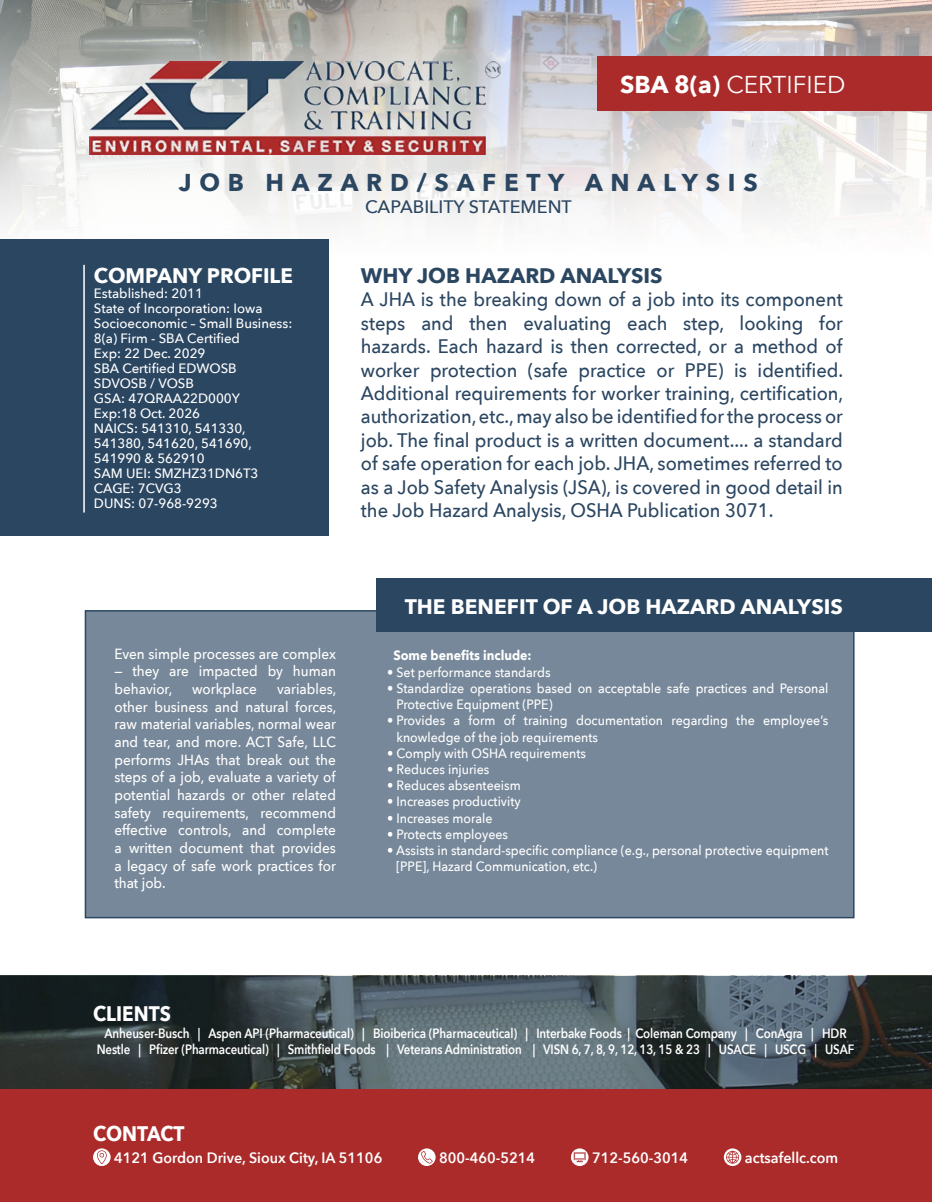
<style>
.page{position:relative;width:932px;height:1202px;background:#fff}
.page>*{position:absolute;margin:0;border:0;box-sizing:border-box;transform-origin:0 0}
.t1{font:700 24.3px "Avenir Next";letter-spacing:.32em;color:#2b4661}
.t2{font:24.3px "Avenir Next";color:#fff}
.t3{font:700 21px "Avenir Next";color:#fff}
.t4{font:700 21px "Avenir Next";color:#2b4661}
.t5{font:700 21px "Avenir Next";color:#fff;scale:.9 1}
.t6{font:500 19.5px/23.4px "Avenir Next";color:#2b4661;text-align:justify;scale:.94 1}
.t7{font:500 18px "Avenir Next";color:#2b4661}
.t8{font:600 15px "Avenir Next";color:#fff;scale:.95 1}
.t9{font:500 14.7px/17.7px "Avenir Next";color:#fff;scale:.92 1}
.t10{font:500 13.5px/16.2px "Avenir Next";color:#fff;scale:.92 1}
.t11{font:500 13.5px/15px "Avenir Next";color:#fff}
.t12{font:600 13.5px/16.2px "Avenir Next";letter-spacing:-.01em;color:#fff;text-align:center;scale:.86 1}
.t13{font:700 13.5px "Avenir Next";color:#fff;scale:.92 1}
.s1{font-weight:700}
</style>
<div class="page">
<div style="left:85px;top:611px;width:768px;height:306px;background:#77889a"></div>
<svg style="left:0;top:975px;width:932px;height:114px;background:#404b50"></svg>
<svg style="left:0;top:0;width:932px;height:288px"></svg>
<div style="left:56px;top:28px;width:477px;height:160px;background:#fff;opacity:.2"></div>
<img style="left:89px;top:62px;width:412px;height:93px">
<div style="left:597px;top:57px;width:335px;height:54px;background:#ab2b2b"></div>
<div style="left:0;top:1089px;width:932px;height:113px;background:#ab2b2b"></div>
<div style="left:0;top:239px;width:328px;height:297px;background:#2b4661"></div>
<div style="left:376px;top:578px;width:556px;height:53px;background:#2b4661"></div>
<hr style="left:83px;top:265px;width:2px;height:247px;background:#fff">
<svg style="left:93px;top:1148px;width:18px;height:18px"></svg>
<svg style="left:418px;top:1148px;width:17px;height:18px"></svg>
<svg style="left:571px;top:1148px;width:17px;height:18px"></svg>
<svg style="left:723px;top:1148px;width:18px;height:18px"></svg>
<p class="t2" style="left:620px;top:64px;width:227px"><span class="s1">SBA 8(a)</span> CERTIFIED</p>
<p class="t1" style="left:179px;top:162px;width:580px">JOB HAZARD/SAFETY ANALYSIS</p>
<p class="t7" style="left:365px;top:191px;width:208px">CAPABILITY STATEMENT</p>
<p class="t3" style="left:94px;top:257px;width:200px">COMPANY PROFILE</p>
<p class="t11" style="left:94px;top:285px;width:110px">Established: 2011</p>
<p class="t11" style="left:94px;top:300px;width:170px">State of Incorporation: Iowa</p>
<p class="t11" style="left:94px;top:315px;width:200px">Socioeconomic – Small Business:</p>
<p class="t11" style="left:94px;top:330px;width:148px">8(a) Firm - SBA Certified</p>
<p class="t11" style="left:94px;top:345px;width:113px">Exp: 22 Dec. 2029</p>
<p class="t11" style="left:94px;top:360px;width:144px">SBA Certified EDWOSB</p>
<p class="t11" style="left:94px;top:375px;width:102px">SDVOSB / VOSB</p>
<p class="t11" style="left:94px;top:390px;width:148px">GSA: 47QRAA22D000Y</p>
<p class="t11" style="left:94px;top:405px;width:108px">Exp:18 Oct. 2026</p>
<p class="t11" style="left:94px;top:420px;width:159px">NAICS: 541310, 541330,<br>541380, 541620, 541690,<br>541990 &amp; 562910</p>
<p class="t11" style="left:94px;top:465px;width:166px">SAM UEI: SMZHZ31DN6T3</p>
<p class="t11" style="left:94px;top:480px;width:89px">CAGE: 7CVG3</p>
<p class="t11" style="left:94px;top:495px;width:125px">DUNS: 07-968-9293</p>
<p class="t4" style="left:361px;top:257px;width:303px">WHY JOB HAZARD ANALYSIS</p>
<p class="t6" style="left:361px;top:287px;width:514px">A JHA is the breaking down of a job into its component steps and then evaluating each step, looking for hazards. Each hazard is then corrected, or a method of worker protection (safe practice or PPE) is identified.<br>Additional requirements for worker training, certification, authorization, etc., may also be identified for the process or job. The final product is a written document.... a standard of safe operation for each job. JHA, sometimes referred to as a Job Safety Analysis (JSA), is covered in good detail in the Job Hazard Analysis, OSHA Publication 3071.</p>
<p class="t9" style="left:114px;top:644px;width:242px">Even simple processes are complex</p>
<p class="t9" style="left:114px;top:662px;width:242px">— they are impacted by human behavior,</p>
<p class="t9" style="left:114px;top:679px;width:243px;text-align:justify;text-indent:163px">variables, other business and natural forces, raw material variables, normal wear and tear, and more. ACT Safe, LLC performs JHAs that break out the steps of a job, evaluate a variety of potential hazards or other related safety requirements, recommend effective controls, and complete a written document that provides a legacy of safe work practices for that job.</p>
<p class="t9" style="left:192px;top:679px;width:72px">workplace</p>
<p class="t3" style="left:404px;top:588px;width:439px">THE BENEFIT OF A JOB HAZARD ANALYSIS</p>
<p class="t13" style="left:393px;top:644px;width:152px">Some benefits include:</p>
<p class="t10" style="left:387px;top:663px;width:179px">• Set performance standards</p>
<p class="t10" style="left:396px;top:679px;width:471px;text-indent:-9px">• Standardize operations based on acceptable safe practices and Personal<br>Protective Equipment (PPE)</p>
<p class="t10" style="left:396px;top:712px;width:471px;text-indent:-9px">• Provides a form of training documentation regarding the employee’s knowledge of the job requirements</p>
<p class="t10" style="left:387px;top:744px;width:217px">• Comply with OSHA requirements</p>
<p class="t10" style="left:387px;top:760px;width:113px">• Reduces injuries</p>
<p class="t10" style="left:387px;top:777px;width:147px">• Reduces absenteeism</p>
<p class="t10" style="left:387px;top:793px;width:147px">• Increases productivity</p>
<p class="t10" style="left:387px;top:809px;width:116px">• Increases morale</p>
<p class="t10" style="left:387px;top:825px;width:133px">• Protects employees</p>
<p class="t10" style="left:396px;top:841px;width:471px;text-indent:-9px">• Assists in standard-specific compliance (e.g., personal protective equipment [PPE], Hazard Communication, etc.)</p>
<p class="t5" style="left:93px;top:995px;width:88px">CLIENTS</p>
<p class="t12" style="left:97px;top:1024px;width:882px">Anheuser-Busch | Aspen API (Pharmaceutical) | Bioiberica (Pharmaceutical) | Interbake Foods | Coleman Company | ConAgra | HDR<br>Nestle | Pfizer (Pharmaceutical) | Smithfield Foods | Veterans Administration | VISN 6, 7, 8, 9, 12, 13, 15 &amp; 23 | USACE | USCG | USAF</p>
<p class="t5" style="left:93px;top:1115px;width:103px">CONTACT</p>
<p class="t8" style="left:114px;top:1144px;width:284px">4121 Gordon Drive, Sioux City, IA 51106</p>
<p class="t8" style="left:439px;top:1144px;width:103px">800-460-5214</p>
<p class="t8" style="left:592px;top:1144px;width:103px">712-560-3014</p>
<p class="t8" style="left:745px;top:1144px;width:100px">actsafellc.com</p>
</div>
